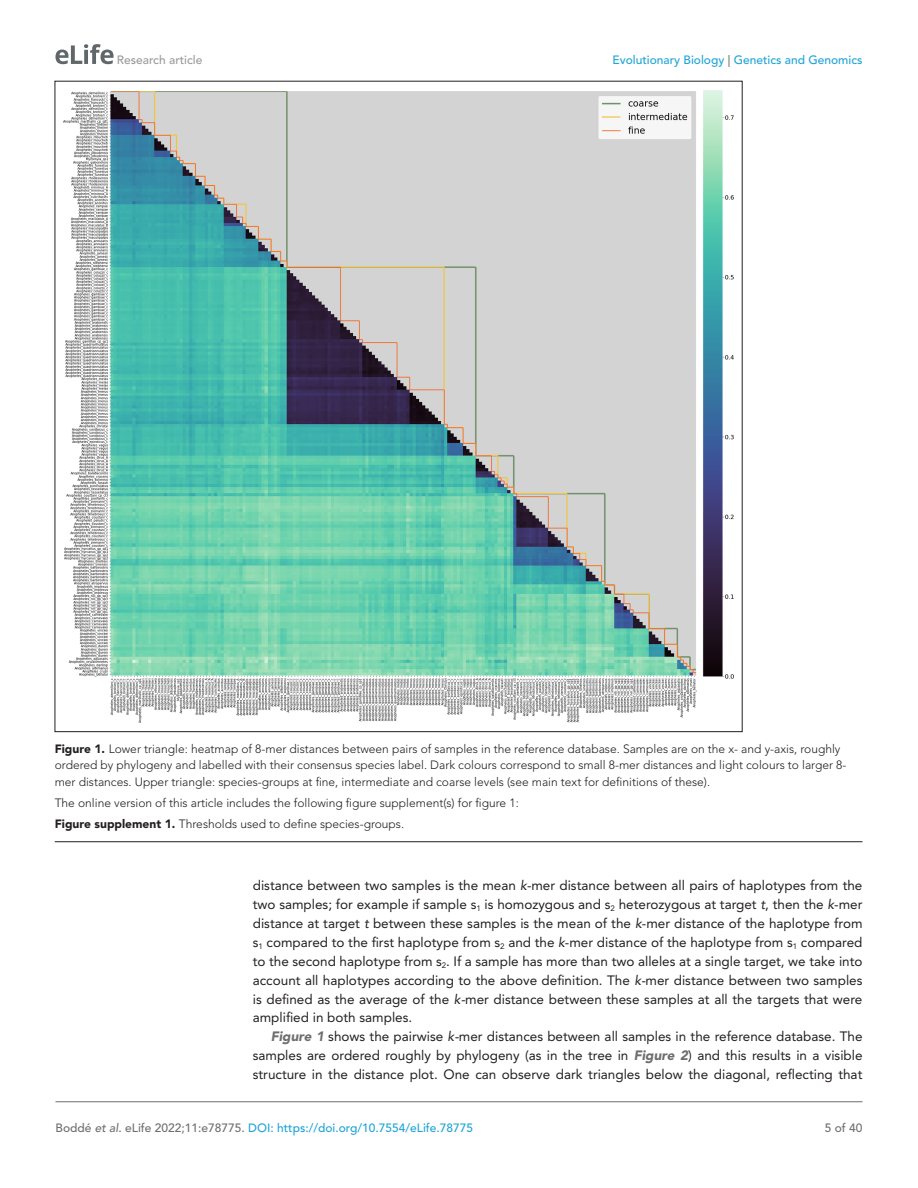
<style>
.page{position:relative;width:918px;height:1188px;background:#fff}
.page>*{position:absolute;margin:0;border:0;box-sizing:border-box;transform-origin:0 0}
.t1{font:13.5px/18.9px "Avenir LT Std";color:#231f20;text-align:justify}
.t2{font:300 12px/16.5px "Avenir LT Std";color:#231f20}
.t3{font:500 12px "Avenir LT Std";color:#1ea4d7}
.t4{font:500 12px "Avenir LT Std";color:#9a9a9a}
.t5{font:500 12px "Avenir LT Std";color:#6e6e70}
.s1{color:#6e6e70}
.s2{font-weight:900}
.s3{font-style:italic}
.s4{font-weight:900;font-style:italic;color:#6e6e70}
.s5{font-style:italic;color:#6e6e70}
</style>
<div class="page">
<svg style="left:55px;top:44px;width:59px;height:20px"></svg>
<hr style="left:56px;top:1101px;width:806px;height:1px;background:#6e6e70">
<hr style="left:55px;top:841px;width:807px;height:1px;background:#231f20">
<img style="left:64px;top:90px;width:669px;height:633px">
<p class="t4" style="left:117px;top:53px;width:87px">Research article</p>
<p class="t3" style="left:612px;top:53px;width:252px">Evolutionary Biology <span class="s1">|</span> Genetics and Genomics</p>
<p class="t2" style="left:55px;top:741px;width:793px"><span class="s2">Figure 1.</span> Lower triangle: heatmap of 8-mer distances between pairs of samples in the reference database. Samples are on the x- and y-axis, roughly ordered by phylogeny and labelled with their consensus species label. Dark colours correspond to small 8-mer distances and light colours to larger 8- mer distances. Upper triangle: species-groups at fine, intermediate and coarse levels (see main text for definitions of these).</p>
<p class="t2" style="left:55px;top:792px;width:466px;line-height:21px">The online version of this article includes the following figure supplement(s) for figure 1:<br><span class="s2">Figure supplement 1.</span> Thresholds used to define species-groups.</p>
<p class="t1" style="left:253px;top:876px;width:611px">distance between two samples is the mean <span class="s3">k</span>-mer distance between all pairs of haplotypes from the two samples; for example if sample s<sub>1</sub> is homozygous and s<sub>2</sub> heterozygous at target <span class="s3">t</span>, then the <span class="s3">k</span>-mer distance at target <span class="s3">t</span> between these samples is the mean of the <span class="s3">k</span>-mer distance of the haplotype from s<sub>1</sub> compared to the first haplotype from s<sub>2</sub> and the <span class="s3">k</span>-mer distance of the haplotype from s<sub>1</sub> compared to the second haplotype from s<sub>2</sub>. If a sample has more than two alleles at a single target, we take into account all haplotypes according to the above definition. The <span class="s3">k-</span>mer distance between two samples is defined as the average of the <span class="s3">k-</span>mer distance between these samples at all the targets that were amplified in both samples.</p>
<p class="t1" style="left:253px;top:1027px;width:611px;text-indent:18px"><span class="s4">Figure 1</span> shows the pairwise <span class="s3">k-</span>mer distances between all samples in the reference database. The samples are ordered roughly by phylogeny (as in the tree in <span class="s4">Figure 2</span>) and this results in a visible structure in the distance plot. One can observe dark triangles below the diagonal, reflecting that</p>
<p class="t3" style="left:56px;top:1121px;width:419px"><span class="s1">Boddé</span> <span class="s5">et al</span><span class="s1">. eLife 2022;11:e78775.</span> DOI: https://doi.org/10.7554/eLife.78775</p>
<p class="t5" style="left:825px;top:1121px;width:39px">5 of 40</p>
</div>
